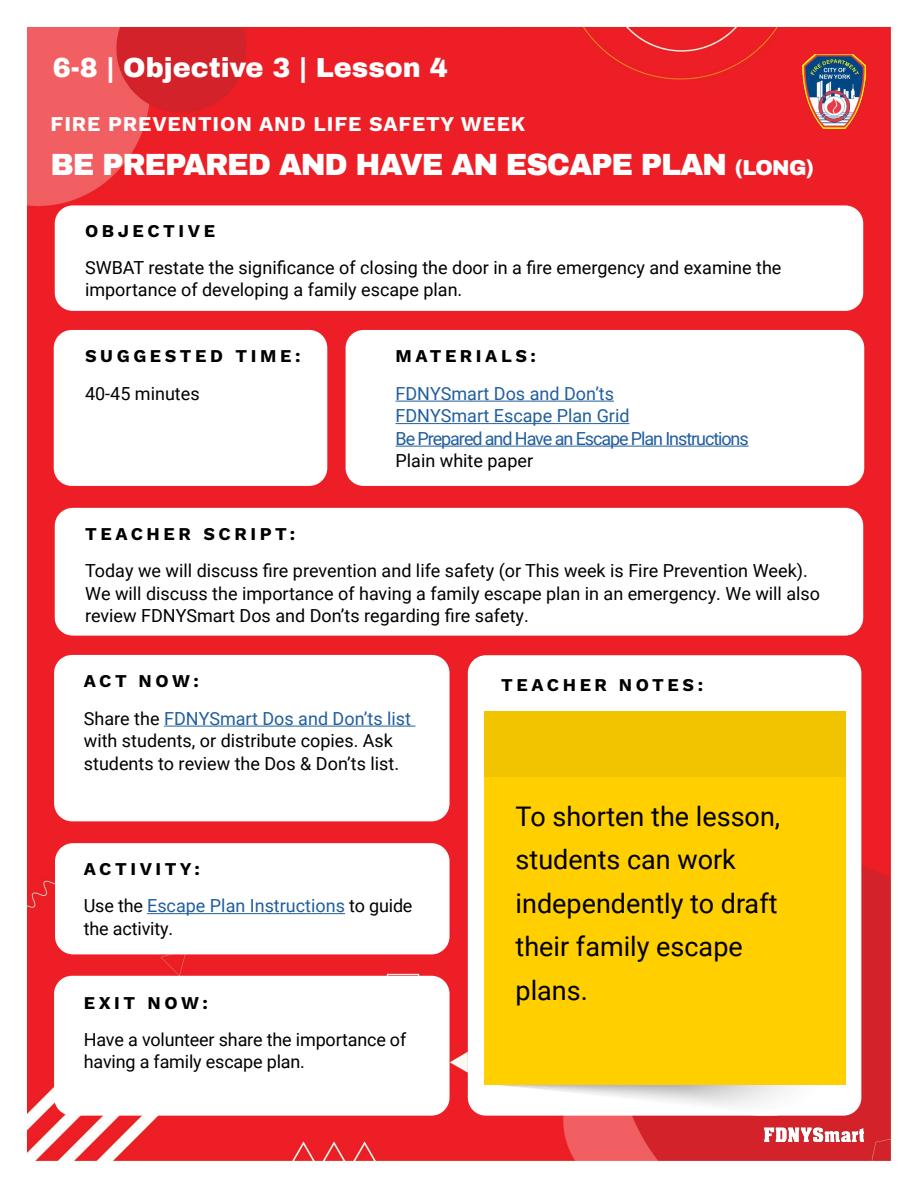
<style>
.page{position:relative;width:918px;height:1188px;background:#fff}
.page>*{position:absolute;margin:0;border:0;box-sizing:border-box;transform-origin:0 0}
.t1{font:900 30px "Archivo";letter-spacing:-.04em;color:#fff}
.t2{font:27px/43.5px "Roboto";color:#000}
.t3{font:900 27px "Archivo";color:#fff}
.t4{font:700 21px "Work Sans";letter-spacing:.04em;color:#fff}
.t5{font:18px/22.5px "Roboto";color:#000}
.t6{font:18px/22.5px "Roboto";letter-spacing:-.01em;color:#215e9e}
.t7{font:700 18px "Work Sans";letter-spacing:.2em;color:#000}
.s1{font-size:21px}
.s2{color:#215e9e}
</style>
<div class="page">
<img style="left:26px;top:26px;width:866px;height:1137px">
<img style="left:765px;top:1128px;width:99px;height:14px">
<img style="left:802px;top:54px;width:63px;height:74px">
<div style="left:346px;top:330px;width:518px;height:156px;background:#fff;border-radius:18px"></div>
<div style="left:54px;top:330px;width:273px;height:156px;background:#fff;border-radius:18px"></div>
<div style="left:55px;top:205px;width:808px;height:106px;background:#fff;border-radius:18px"></div>
<div style="left:55px;top:508px;width:808px;height:128px;background:#fff;border-radius:18px"></div>
<hr style="left:396px;top:401px;width:218px;height:1px;background:#215e9e">
<hr style="left:396px;top:423px;width:234px;height:1px;background:#215e9e">
<hr style="left:396px;top:446px;width:353px;height:1px;background:#215e9e">
<div style="left:54px;top:655px;width:396px;height:166px;background:#fff;border-radius:18px"></div>
<div style="left:54px;top:976px;width:396px;height:140px;background:#fff;border-radius:18px"></div>
<div style="left:55px;top:843px;width:395px;height:111px;background:#fff;border-radius:18px"></div>
<div style="left:468px;top:655px;width:393px;height:461px;background:#fff;border-radius:18px"></div>
<hr style="left:164px;top:726px;width:251px;height:1px;background:#215e9e">
<hr style="left:147px;top:913px;width:198px;height:1px;background:#215e9e">
<svg style="left:485px;top:1085px;width:361px;height:31px"></svg>
<div style="left:484px;top:712px;width:362px;height:65px;background:#f2c400"></div>
<div style="left:484px;top:777px;width:362px;height:308px;background:#ffcf00"></div>
<h2 class="t3" style="left:53px;top:51px;width:397px">6-8 | Objective 3 | Lesson 4</h2>
<p class="t4" style="left:51px;top:112px;width:476px">FIRE PREVENTION AND LIFE SAFETY WEEK</p>
<h1 class="t1" style="left:51px;top:146px;width:765px">BE PREPARED AND HAVE AN ESCAPE PLAN <span class="s1">(LONG)</span></h1>
<p class="t7" style="left:85px;top:220px;width:132px">OBJECTIVE</p>
<p class="t5" style="left:85px;top:256px;width:698px">SWBAT restate the significance of closing the door in a fire emergency and examine the importance of developing a family escape plan.</p>
<p class="t7" style="left:85px;top:346px;width:217px">SUGGESTED TIME:</p>
<p class="t7" style="left:396px;top:346px;width:142px">MATERIALS:</p>
<p class="t5" style="left:85px;top:381px;width:116px">40-45 minutes</p>
<p class="t6" style="left:396px;top:381px;width:355px">FDNYSmart Dos and Don’ts<br>FDNYSmart Escape Plan Grid<br>Be Prepared and Have an Escape Plan Instructions</p>
<p class="t5" style="left:396px;top:449px;width:139px">Plain white paper</p>
<p class="t7" style="left:85px;top:523px;width:212px">TEACHER SCRIPT:</p>
<p class="t5" style="left:85px;top:559px;width:737px">Today we will discuss fire prevention and life safety (or This week is Fire Prevention Week).<br>We will discuss the importance of having a family escape plan in an emergency. We will also review FDNYSmart Dos and Don’ts regarding fire safety.</p>
<p class="t7" style="left:84px;top:671px;width:116px">ACT NOW:</p>
<p class="t5" style="left:84px;top:706px;width:329px">Share the <span class="s2">FDNYSmart Dos and Don’ts list </span>with students, or distribute copies. Ask students to review the Dos &amp; Don’ts list.</p>
<p class="t7" style="left:84px;top:859px;width:117px">ACTIVITY:</p>
<p class="t5" style="left:84px;top:894px;width:330px">Use the <span class="s2">Escape Plan Instructions</span> to guide the activity.</p>
<p class="t7" style="left:84px;top:992px;width:125px">EXIT NOW:</p>
<p class="t5" style="left:84px;top:1028px;width:324px">Have a volunteer share the importance of having a family escape plan.</p>
<p class="t7" style="left:501px;top:675px;width:203px">TEACHER NOTES:</p>
<h2 class="t2" style="left:516px;top:794px;width:266px">To shorten the lesson, students can work independently to draft their family escape plans.</h2>
</div>
